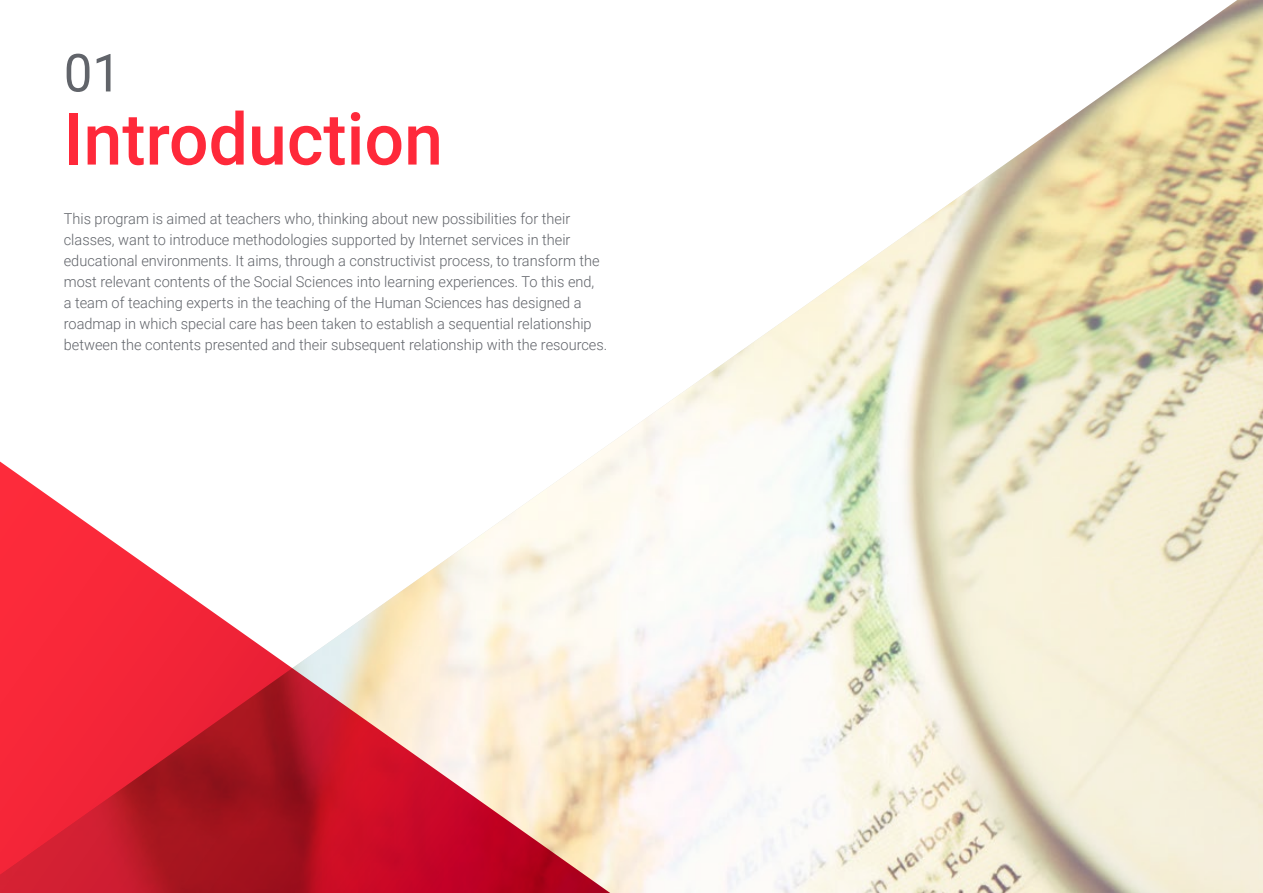
<style>
.page{position:relative;width:1263px;height:893px;background:#fff}
.page>*{position:absolute;margin:0;border:0;box-sizing:border-box;transform-origin:0 0}
.t1{font:500 72px "Roboto";color:#ff293a}
.t2{font:52.5px "Roboto";color:#61646a}
.t3{font:300 15px/21px "Roboto";color:#61646a}
</style>
<div class="page">
<img style="left:607px;top:0;width:656px;height:893px">
<svg style="left:0;top:446px;width:640px;height:447px"></svg>
<h2 class="t2" style="left:64px;top:36px;width:59px">01</h2>
<h1 class="t1" style="left:64px;top:89px;width:381px">Introduction</h1>
<p class="t3" style="left:64px;top:207px;width:545px">This program is aimed at teachers who, thinking about new possibilities for their classes, want to introduce methodologies supported by Internet services in their educational environments. It aims, through a constructivist process, to transform the most relevant contents of the Social Sciences into learning experiences. To this end,<br>a team of teaching experts in the teaching of the Human Sciences has designed a roadmap in which special care has been taken to establish a sequential relationship between the contents presented and their subsequent relationship with the resources.</p>
</div>
